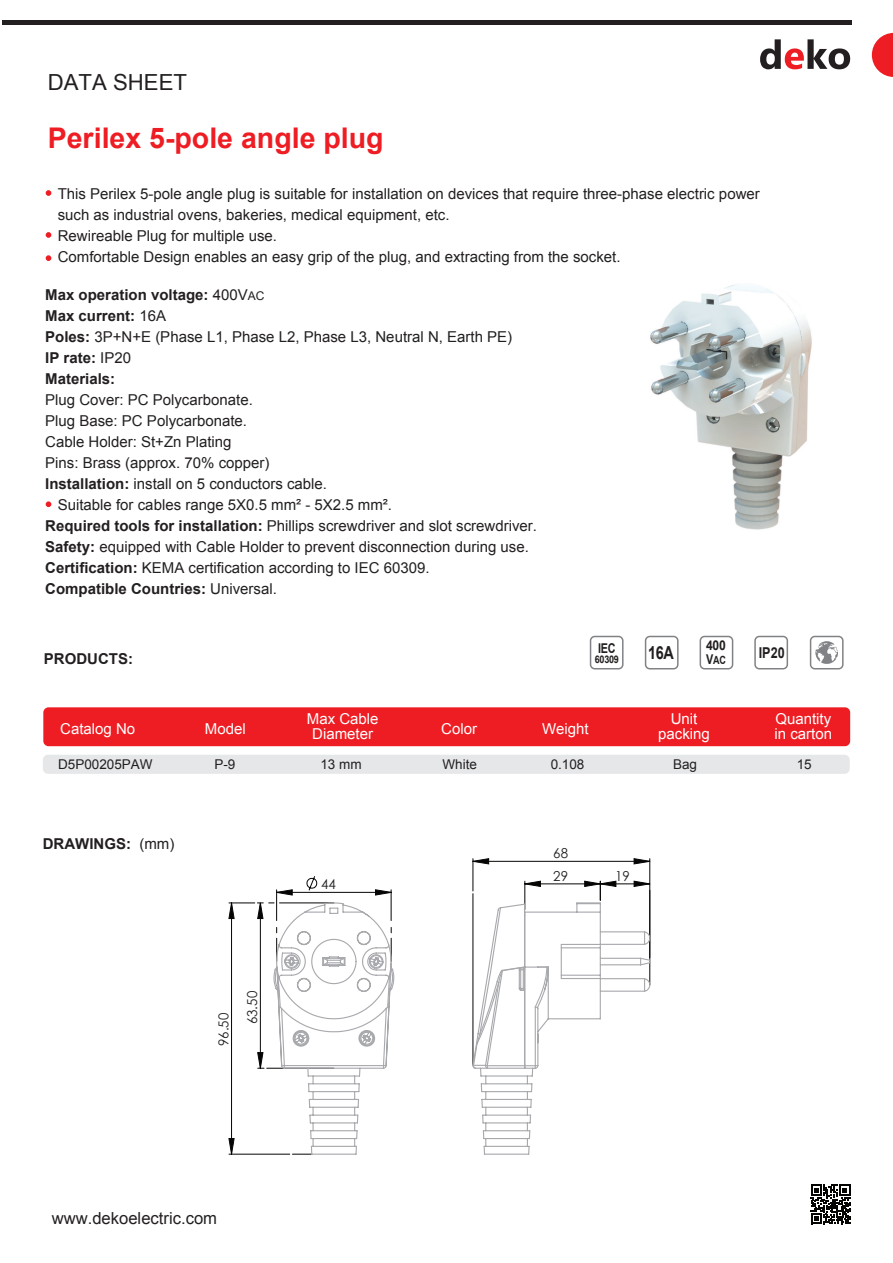
<style>
.page{position:relative;width:893px;height:1263px;background:#fff}
.page>*{position:absolute;margin:0;border:0;box-sizing:border-box;transform-origin:0 0}
.t1{font:700 28.5px "Arial";color:#ee1d23}
.t2{font:22.2px "Arial";color:#231f20}
.t3{font:700 18px "Arial";color:#231f20;scale:.8 1}
.t4{font:16.65px "Arial";color:#231f20}
.t5{font:15px/21px "Arial";color:#231f20}
.t6{font:15px/15px "Arial";color:#fff;text-align:center}
.t7{font:700 15px "Arial";color:#231f20}
.t8{font:700 15px "Arial";color:#231f20;scale:.84 1}
.t9{font:13.65px "Century Gothic";color:#231f20}
.t10{font:13.5px "Arial";color:#231f20}
.t11{font:700 13.5px "Arial";letter-spacing:-.03em;color:#231f20;scale:.8 1}
.t12{font:700 13.5px "Arial";letter-spacing:-.03em;color:#231f20;scale:.9 1}
.t13{font:700 11.25px "Arial";color:#231f20;scale:.8 1}
.t14{font:700 10.5px "Arial";letter-spacing:-.03em;color:#231f20;scale:.86 1}
.s1{font-weight:700}
.s2{font-size:12px}
.s3{font-weight:400}
.s4{font-size:13.5px}
</style>
<div class="page">
<svg style="left:872px;top:33px;width:21px;height:44px"></svg>
<svg style="left:760px;top:39px;width:90px;height:30px"></svg>
<svg style="left:811px;top:1184px;width:39px;height:40px"></svg>
<hr style="left:2px;top:20px;width:849px;height:4px;background:#231f20">
<svg style="left:46px;top:190px;width:5px;height:6px"></svg>
<svg style="left:46px;top:232px;width:5px;height:6px"></svg>
<svg style="left:46px;top:255px;width:5px;height:6px"></svg>
<svg style="left:46px;top:501px;width:5px;height:6px"></svg>
<div style="left:43px;top:707px;width:807px;height:39px;background:#ee1d23;border-radius:5px"></div>
<div style="left:43px;top:755px;width:807px;height:19px;background:#e6e7e9;border-radius:5px"></div>
<hr style="left:276px;top:890px;width:1px;height:30px;background:#050504">
<hr style="left:391px;top:890px;width:1px;height:30px;background:#050504">
<svg style="left:228px;top:902px;width:167px;height:253px"></svg>
<svg style="left:480px;top:1070px;width:53px;height:85px"></svg>
<svg style="left:472px;top:858px;width:179px;height:212px"></svg>
<svg style="left:276px;top:876px;width:116px;height:20px"></svg>
<img style="left:650px;top:284px;width:162px;height:246px">
<div style="left:590px;top:636px;width:33px;height:33px;border:2px solid #808285;border-radius:4px"></div>
<div style="left:645px;top:636px;width:34px;height:33px;border:2px solid #808285;border-radius:4px"></div>
<div style="left:700px;top:636px;width:33px;height:33px;border:2px solid #808285;border-radius:4px"></div>
<div style="left:754px;top:636px;width:34px;height:33px;border:2px solid #808285;border-radius:4px"></div>
<div style="left:810px;top:636px;width:34px;height:33px;border:2px solid #808285;border-radius:4px"></div>
<svg style="left:815px;top:641px;width:23px;height:23px"></svg>
<h2 class="t2" style="left:48px;top:68px;width:141px">DATA SHEET</h2>
<h1 class="t1" style="left:48px;top:120px;width:337px">Perilex 5-pole angle plug</h1>
<p class="t5" style="left:58px;top:183px;width:704px">This Perilex 5-pole angle plug is suitable for installation on devices that require three-phase electric power such as industrial ovens, bakeries, medical equipment, etc.<br>Rewireable Plug for multiple use.<br>Comfortable Design enables an easy grip of the plug, and extracting from the socket.</p>
<p class="t5" style="left:45px;top:284px;width:468px"><span class="s1">Max operation voltage:</span> 400V<span class="s2">AC<br></span><span class="s1">Max current:</span> 16A<br><span class="s1">Poles:</span> 3P+N+E (Phase L1, Phase L2, Phase L3, Neutral N, Earth PE)<br><span class="s1">IP rate:</span> IP20<br><span class="s1">Materials:</span></p>
<p class="t5" style="left:45px;top:389px;width:209px">Plug Cover: PC Polycarbonate.</p>
<p class="t5" style="left:45px;top:410px;width:203px">Plug Base: PC Polycarbonate.</p>
<p class="t5" style="left:45px;top:431px;width:188px">Cable Holder: St+Zn Plating</p>
<p class="t5" style="left:45px;top:452px;width:226px">Pins: Brass (approx. 70% copper)</p>
<p class="t5" style="left:45px;top:473px;width:283px"><span class="s1">Installation:</span> install on 5 conductors cable.</p>
<p class="t5" style="left:58px;top:494px;width:336px">Suitable for cables range 5X0.5 mm² - 5X2.5 mm².</p>
<p class="t5" style="left:45px;top:515px;width:493px"><span class="s1">Required tools for installation:</span> Phillips screwdriver and slot screwdriver.</p>
<p class="t5" style="left:45px;top:536px;width:485px"><span class="s1">Safety:</span> equipped with Cable Holder to prevent disconnection during use.</p>
<p class="t5" style="left:45px;top:557px;width:386px"><span class="s1">Certification:</span> KEMA certification according to IEC 60309.</p>
<p class="t7" style="left:45px;top:578px;width:233px">Compatible Countries: <span class="s3">Universal.</span></p>
<p class="t7" style="left:44px;top:649px;width:91px">PRODUCTS:</p>
<p class="t11" style="left:598px;top:639px;width:23px">IEC</p>
<p class="t14" style="left:595px;top:653px;width:30px">60309</p>
<p class="t12" style="left:706px;top:636px;width:23px">400</p>
<p class="t13" style="left:706px;top:652px;width:26px"><span class="s4">V</span>AC</p>
<p class="t3" style="left:648px;top:641px;width:34px">16A</p>
<p class="t8" style="left:759px;top:642px;width:32px">IP20</p>
<p class="t6" style="left:307px;top:712px;width:73px">Max Cable<br>Diameter</p>
<p class="t6" style="left:774px;top:711px;width:59px;text-align:left">Quantity in carton</p>
<p class="t10" style="left:797px;top:755px;width:17px">15</p>
<p class="t6" style="left:658px;top:711px;width:53px">Unit packing</p>
<p class="t6" style="left:60px;top:721px;width:77px">Catalog No</p>
<p class="t6" style="left:205px;top:721px;width:42px">Model</p>
<p class="t6" style="left:441px;top:721px;width:37px">Color</p>
<p class="t6" style="left:542px;top:721px;width:48px">Weight</p>
<p class="t10" style="left:58px;top:755px;width:96px">D5P00205PAW</p>
<p class="t10" style="left:214px;top:755px;width:23px">P-9</p>
<p class="t10" style="left:320px;top:755px;width:43px">13 mm</p>
<p class="t10" style="left:443px;top:755px;width:36px">White</p>
<p class="t10" style="left:551px;top:755px;width:35px">0.108</p>
<p class="t10" style="left:673px;top:755px;width:26px">Bag</p>
<p class="t7" style="left:43px;top:834px;width:133px">DRAWINGS: <span class="s3">(mm)</span></p>
<p class="t9" style="left:214px;top:1046px;width:35px;rotate:-90deg">96.50</p>
<p class="t9" style="left:243px;top:1024px;width:35px;rotate:-90deg">63.50</p>
<p class="t9" style="left:321px;top:875px;width:16px">44</p>
<p class="t4" style="left:52px;top:1207px;width:167px">www.dekoelectric.com</p>
<p class="t9" style="left:553px;top:844px;width:16px">68</p>
<p class="t9" style="left:553px;top:866px;width:16px">29</p>
<p class="t9" style="left:615px;top:866px;width:16px">19</p>
</div>
